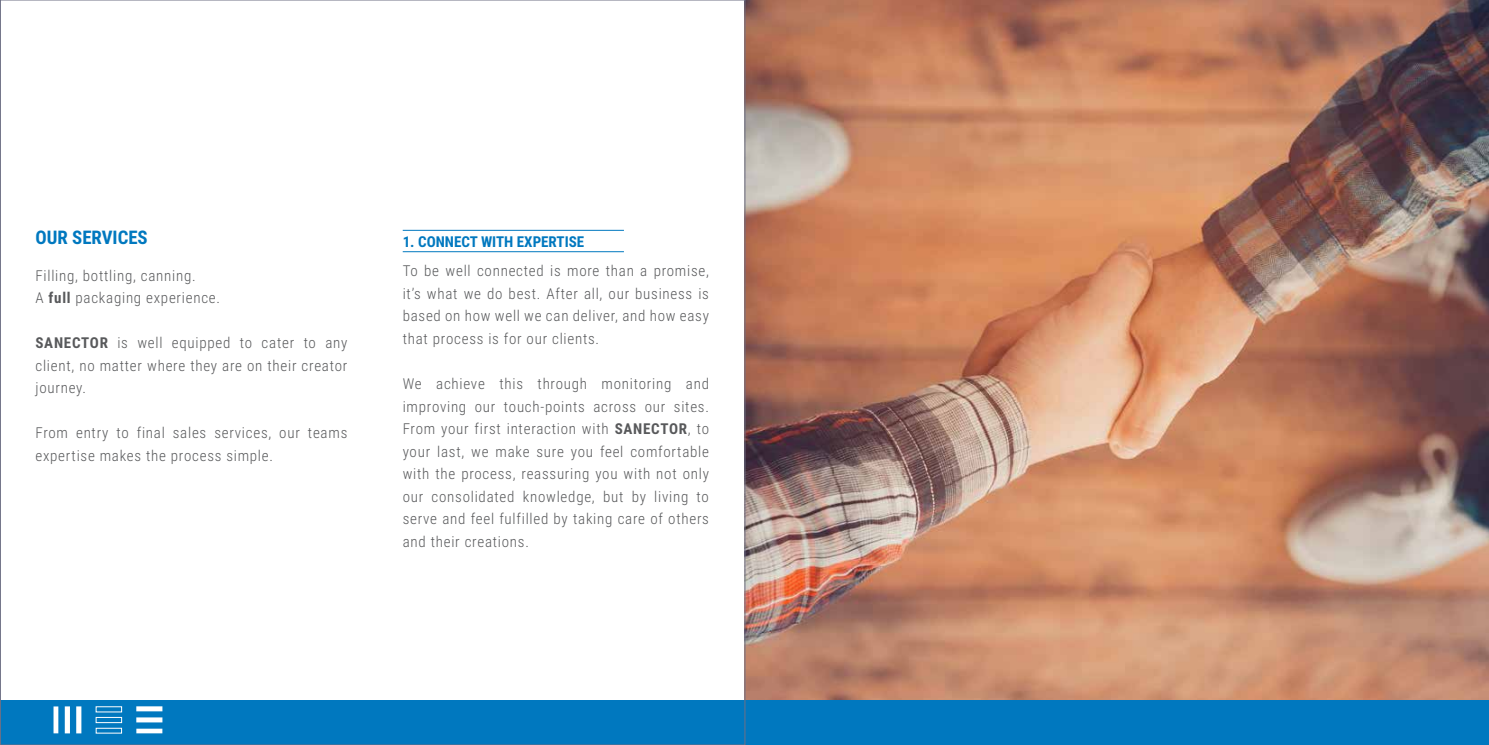
<style>
.page{position:relative;width:1489px;height:745px;background:#fff}
.page>*{position:absolute;margin:0;border:0;box-sizing:border-box;transform-origin:0 0}
.t1{font:700 18.75px "Roboto Condensed";color:#0078bf}
.t2{font:300 15px/22.5px "Roboto Condensed";letter-spacing:.05em;color:#58595b;text-align:justify}
.t3{font:700 15px "Roboto Condensed";color:#0078bf}
.s1{font-weight:700}
</style>
<div class="page">
<img style="left:745px;top:0;width:743px;height:699px">
<hr style="left:403px;top:230px;width:221px;height:1px;background:#0078bf">
<hr style="left:403px;top:251px;width:221px;height:1px;background:#0078bf">
<div style="left:0;top:699px;width:1488px;height:45px;background:#0078bf"></div>
<svg style="left:136px;top:728px;width:26px;height:4px"></svg>
<svg style="left:136px;top:706px;width:26px;height:4px"></svg>
<div style="left:136px;top:717px;width:26px;height:5px;background:#fff"></div>
<div style="left:53px;top:706px;width:5px;height:26px;background:#fff"></div>
<div style="left:76px;top:706px;width:5px;height:27px;background:#fff"></div>
<div style="left:65px;top:706px;width:5px;height:27px;background:#fff"></div>
<div style="left:96px;top:727px;width:26px;height:6px;border:1px solid #fff"></div>
<div style="left:96px;top:716px;width:26px;height:6px;border:1px solid #fff"></div>
<p class="t1" style="left:35px;top:224px;width:114px">OUR SERVICES</p>
<p class="t2" style="left:35px;top:263px;width:186px">Filling, bottling, canning.<br>A <span class="s1">full</span> packaging experience.</p>
<p class="t2" style="left:35px;top:331px;width:313px"><span class="s1">SANECTOR</span> is well equipped to cater to any client, no matter where they are on their creator journey.</p>
<p class="t2" style="left:35px;top:421px;width:313px">From entry to final sales services, our teams expertise makes the process simple.</p>
<p class="t3" style="left:403px;top:230px;width:183px">1. CONNECT WITH EXPERTISE</p>
<p class="t2" style="left:403px;top:259px;width:308px">To be well connected is more than a promise, it’s what we do best. After all, our business is based on how well we can deliver, and how easy that process is for our clients.</p>
<p class="t2" style="left:403px;top:371px;width:308px">We achieve this through monitoring and improving our touch-points across our sites.<br>From your first interaction with <span class="s1">SANECTOR</span>, to your last, we make sure you feel comfortable with the process, reassuring you with not only our consolidated knowledge, but by living to serve and feel fulfilled by taking care of others and their creations.</p>
</div>
